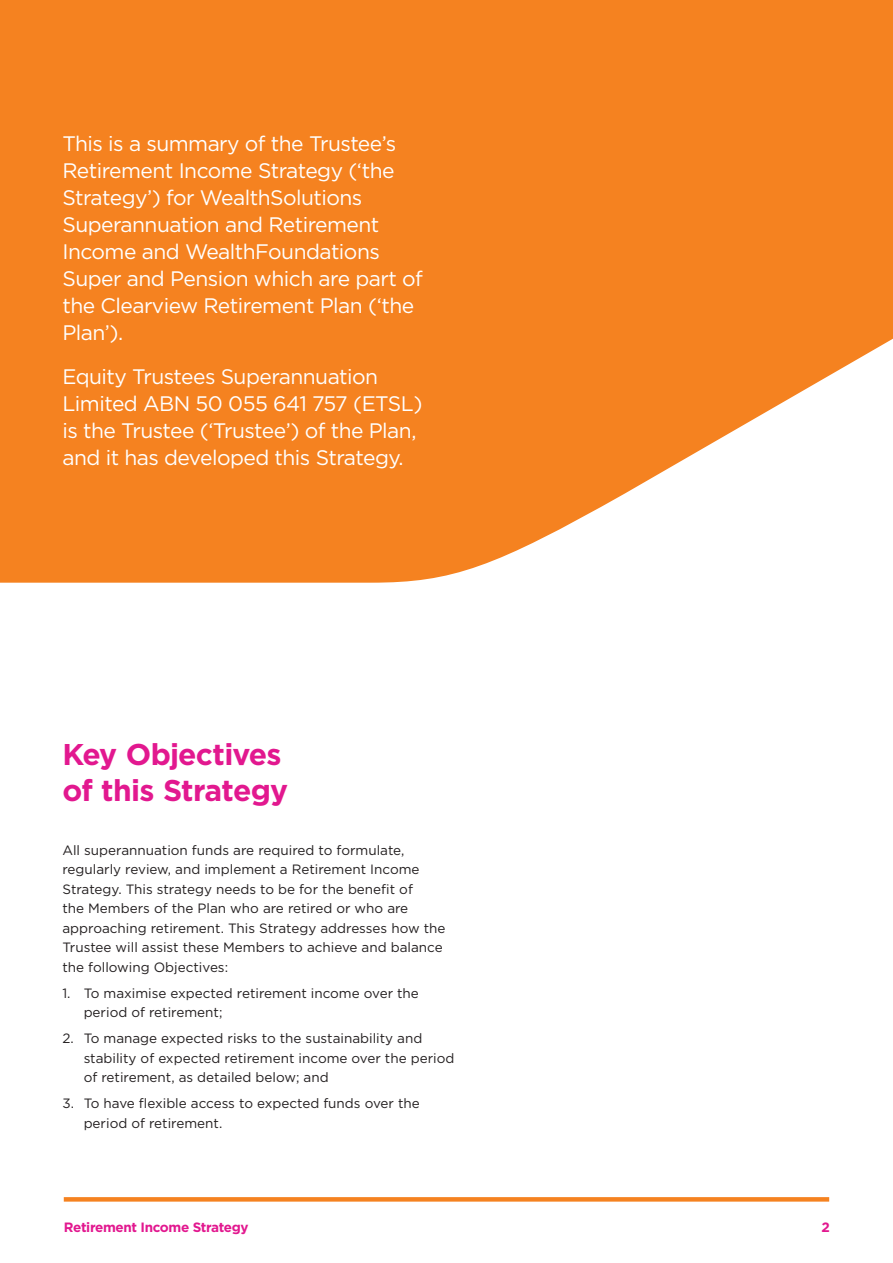
<style>
.page{position:relative;width:893px;height:1263px;background:#fff}
.page>*{position:absolute;margin:0;border:0;box-sizing:border-box;transform-origin:0 0}
._1_0_Main_heading{font:700 30px/36px "Gotham";letter-spacing:-.03em;color:#e2188f}
._1_1_Sub_head{font:21px/27px "Gotham";letter-spacing:-.025em;color:#fff}
._2_0_Body_text{font:13.5px/19.5px "Gotham";color:#231f20}
.t1{font:700 13.5px "Gotham";letter-spacing:-.025em;color:#e2188f}
</style>
<div class="page">
<svg style="left:64px;top:1197px;width:765px;height:4px;background:#f58526"></svg>
<svg style="left:0;top:0;width:893px;height:583px;background:#f68e36"></svg>
<p class="_1_1_Sub_head" style="left:62px;top:130px;width:362px">This is a summary of the Trustee’s<br>Retirement Income Strategy (‘the<br>Strategy’) for WealthSolutions<br>Superannuation and Retirement<br>Income and WealthFoundations<br>Super and Pension which are part of the Clearview Retirement Plan (‘the<br>Plan’).</p>
<p class="_1_1_Sub_head" style="left:62px;top:363px;width:362px">Equity Trustees Superannuation Limited ABN 50 055 641 757 (ETSL) is the Trustee (‘Trustee’) of the Plan, and it has developed this Strategy.</p>
<p class="_1_0_Main_heading" style="left:62px;top:736px;width:227px">Key Objectives of this Strategy</p>
<p class="_2_0_Body_text" style="left:62px;top:840px;width:385px">All superannuation funds are required to formulate, regularly review, and implement a Retirement Income Strategy. This strategy needs to be for the benefit of<br>the Members of the Plan who are retired or who are approaching retirement. This Strategy addresses how the Trustee will assist these Members to achieve and balance the following Objectives:</p>
<p class="_2_0_Body_text" style="left:84px;top:983px;width:337px;text-indent:-21px">1. To maximise expected retirement income over the period of retirement;</p>
<p class="_2_0_Body_text" style="left:84px;top:1028px;width:372px;text-indent:-21px">2. To manage expected risks to the sustainability and stability of expected retirement income over the period of retirement, as detailed below; and</p>
<p class="_2_0_Body_text" style="left:84px;top:1093px;width:338px;text-indent:-21px">3. To have flexible access to expected funds over the period of retirement.</p>
<p class="t1" style="left:64px;top:1218px;width:186px">Retirement Income Strategy</p>
<p class="t1" style="left:821px;top:1218px;width:10px">2</p>
</div>
